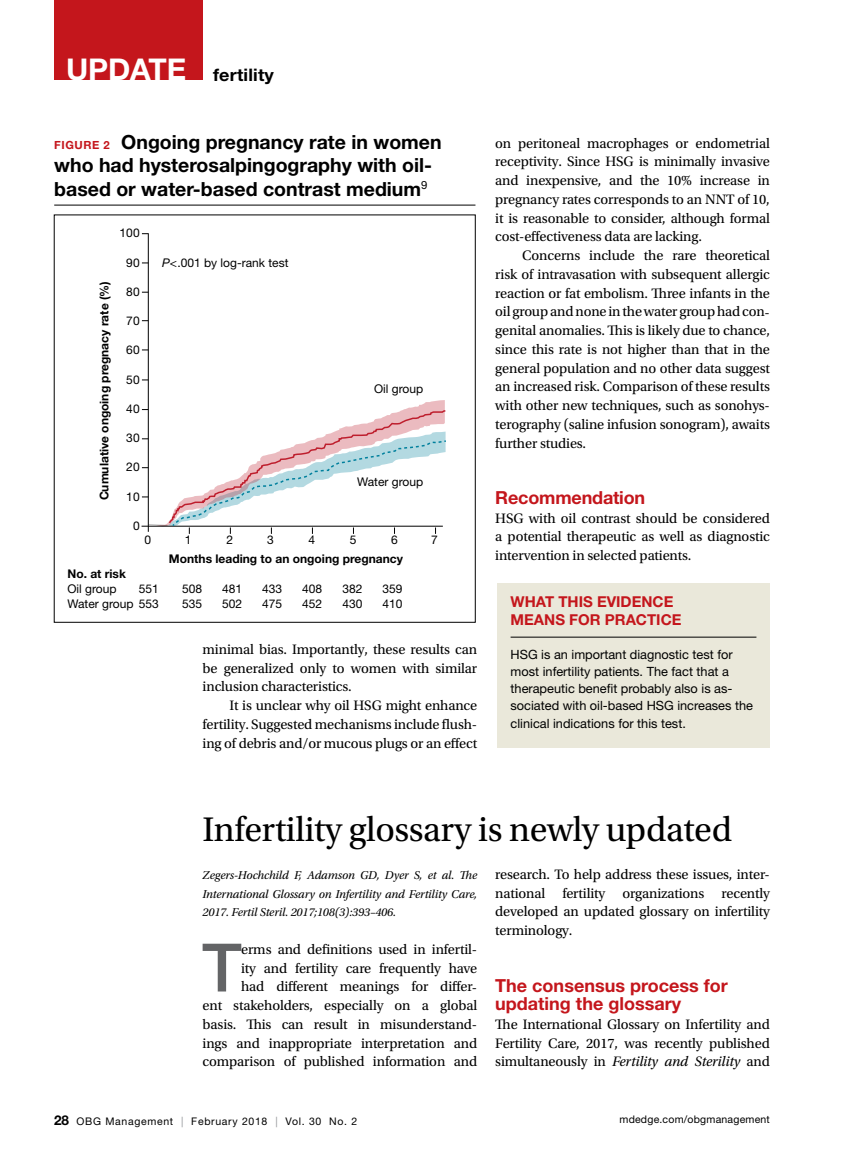
<style>
.page{position:relative;width:851px;height:1161px;background:#fff}
.page>*{position:absolute;margin:0;border:0;box-sizing:border-box;transform-origin:0 0}
.t1{font:500 66.9px "Helvetica Neue LT Std";color:#636466}
.t2{font:36px "Utopia Std";letter-spacing:-.01em;color:#000}
.t3{font:700 19.5px/23.4px "Helvetica Neue LT Std";color:#000}
.t4{font:700 18px/18.8px "Helvetica Neue LT Std";color:#c4161c}
.t5{font:700 17.25px "Helvetica Neue LT Std";letter-spacing:.01em;color:#000;scale:1.04 1}
.t6{font:700 15px/17.2px "Helvetica Neue LT Std";color:#c4161c}
.t7{font:14.4px/18.8px "Utopia Std";letter-spacing:-.01em;color:#000;text-align:justify}
.t8{font:12.75px/17.2px "Helvetica Neue LT Std";color:#000}
.t9{font:italic 12px/18.8px "Utopia Std";letter-spacing:-.01em;color:#000;text-align:justify}
.t10{font:12px/15px "Helvetica Neue LT Std";color:#000}
.t11{font:700 12px "Helvetica Neue LT Std";color:#000}
.t12{font:10.5px "Helvetica Neue LT Std";letter-spacing:.065em;color:#000}
.t13{font:10.5px "Helvetica Neue LT Std";letter-spacing:.02em;color:#000}
.s1{font-size:30px;color:#fff}
.s2{font-size:11.25px;color:#c4161c}
.s3{font-style:italic}
.s4{font-weight:700;font-size:13.5px}
.s5{color:#939598}
</style>
<div class="page">
<div style="left:54px;top:0;width:148px;height:80px;background:#c4161c"></div>
<hr style="left:54px;top:205px;width:421px;height:1px;background:#000">
<hr style="left:148px;top:233px;width:1px;height:299px;background:#000">
<hr style="left:141px;top:526px;width:302px;height:1px;background:#000">
<svg style="left:142px;top:400px;width:304px;height:134px"></svg>
<div style="left:497px;top:583px;width:273px;height:164px;background:#eae8da"></div>
<hr style="left:510px;top:637px;width:246px;height:1px;background:#000">
<p class="t5" style="left:66px;top:64px;width:201px"><span class="s1">UPDATE</span> fertility</p>
<h3 class="t3" style="left:54px;top:130px;width:389px"><span class="s2">FIGURE 2</span> Ongoing pregnancy rate in women who had hysterosalpingography with oil&shy;based or water-based contrast medium<sup>9</sup></h3>
<p class="t10" style="left:120px;top:226px;width:22px">100</p>
<p class="t10" style="left:126px;top:255px;width:15px">90</p>
<p class="t10" style="left:126px;top:284px;width:15px">80</p>
<p class="t10" style="left:126px;top:313px;width:15px">70</p>
<p class="t10" style="left:126px;top:343px;width:15px">60</p>
<p class="t10" style="left:126px;top:372px;width:15px">50</p>
<p class="t10" style="left:126px;top:401px;width:15px">40</p>
<p class="t10" style="left:126px;top:430px;width:15px">30</p>
<p class="t10" style="left:126px;top:460px;width:15px">20</p>
<p class="t10" style="left:126px;top:489px;width:15px">10</p>
<p class="t10" style="left:133px;top:518px;width:8px">0</p>
<p class="t10" style="left:145px;top:532px;width:8px">0</p>
<p class="t10" style="left:185px;top:532px;width:8px">1</p>
<p class="t10" style="left:226px;top:532px;width:8px">2</p>
<p class="t10" style="left:267px;top:532px;width:8px">3</p>
<p class="t10" style="left:308px;top:532px;width:8px">4</p>
<p class="t10" style="left:350px;top:532px;width:8px">5</p>
<p class="t10" style="left:391px;top:532px;width:8px">6</p>
<p class="t10" style="left:431px;top:532px;width:8px">7</p>
<p class="t11" style="left:169px;top:551px;width:236px">Months leading to an ongoing pregnancy</p>
<p class="t10" style="left:162px;top:255px;width:128px"><span class="s3">P</span>&lt;.001 by log-rank test</p>
<p class="t11" style="left:97px;top:500px;width:221px;rotate:-90deg">Cumulative ongoing pregnacy rate (%)</p>
<p class="t10" style="left:374px;top:381px;width:51px">Oil group</p>
<p class="t10" style="left:357px;top:475px;width:68px">Water group</p>
<p class="t11" style="left:67px;top:566px;width:60px">No. at risk</p>
<p class="t10" style="left:67px;top:581px;width:93px">Oil group<br>Water group 553</p>
<p class="t10" style="left:139px;top:581px;width:22px">551</p>
<p class="t10" style="left:182px;top:581px;width:22px">508</p>
<p class="t10" style="left:222px;top:581px;width:22px">481</p>
<p class="t10" style="left:262px;top:581px;width:22px">433</p>
<p class="t10" style="left:302px;top:581px;width:22px">408</p>
<p class="t10" style="left:342px;top:581px;width:22px">382</p>
<p class="t10" style="left:382px;top:581px;width:22px">359</p>
<p class="t10" style="left:182px;top:596px;width:22px">535</p>
<p class="t10" style="left:222px;top:596px;width:22px">502</p>
<p class="t10" style="left:262px;top:596px;width:22px">475</p>
<p class="t10" style="left:302px;top:596px;width:22px">452</p>
<p class="t10" style="left:342px;top:596px;width:22px">430</p>
<p class="t10" style="left:382px;top:596px;width:22px">410</p>
<p class="t7" style="left:202px;top:640px;width:276px">minimal bias. Importantly, these results can be generalized only to women with similar inclusion characteristics.</p>
<p class="t7" style="left:202px;top:696px;width:276px;text-indent:27px">It is unclear why oil HSG might enhance fertility. Suggested mechanisms include flush&shy;ing of debris and/or mucous plugs or an effect</p>
<p class="t7" style="left:495px;top:134px;width:276px">on peritoneal macrophages or endometrial receptivity. Since HSG is minimally invasive and inexpensive, and the 10% increase in pregnancy rates corresponds to an NNT of 10, it is reasonable to consider, although formal cost-effectiveness data are lacking.</p>
<p class="t7" style="left:495px;top:246px;width:276px;text-indent:27px">Concerns include the rare theoretical risk of intravasation with subsequent allergic reaction or fat embolism. Three infants in the oil group and none in the water group had con&shy;genital anomalies. This is likely due to chance, since this rate is not higher than that in the general population and no other data suggest an increased risk. Comparison of these results with other new techniques, such as sonohys&shy;terography (saline infusion sonogram), awaits further studies.</p>
<p class="t4" style="left:495px;top:488px;width:151px">Recommendation</p>
<p class="t7" style="left:495px;top:509px;width:276px">HSG with oil contrast should be considered a potential therapeutic as well as diagnostic intervention in selected patients.</p>
<p class="t6" style="left:510px;top:593px;width:172px">WHAT THIS EVIDENCE<br>MEANS FOR PRACTICE</p>
<p class="t8" style="left:510px;top:645px;width:244px">HSG is an important diagnostic test for most infertility patients. The fact that a therapeutic benefit probably also is as&shy;sociated with oil-based HSG increases the clinical indications for this test.</p>
<h2 class="t2" style="left:202px;top:810px;width:531px">Infertility glossary is newly updated</h2>
<p class="t9" style="left:202px;top:866px;width:276px">Zegers-Hochchild F, Adamson GD, Dyer S, et al. The International Glossary on Infertility and Fertility Care, 2017. Fertil Steril. 2017;108(3):393–406.</p>
<h1 class="t1" style="left:202px;top:928px;width:41px">T</h1>
<p class="t7" style="left:495px;top:865px;width:276px">research. To help address these issues, inter&shy;national fertility organizations recently developed an updated glossary on infertility terminology.</p>
<p class="t7" style="left:202px;top:940px;width:276px;text-align:right">erms and definitions used in infertil-<br>ity and fertility care frequently have<br>had different meanings for differ-<br>ent stakeholders, especially on a global basis. This can result in misunderstand&shy;ings and inappropriate interpretation and comparison of published information and</p>
<p class="t4" style="left:495px;top:975px;width:234px">The consensus process for updating the glossary</p>
<p class="t7" style="left:495px;top:1015px;width:276px">The International Glossary on Infertility and Fertility Care, 2017, was recently published simultaneously in <span class="s3">Fertility and Sterility</span> and</p>
<p class="t12" style="left:54px;top:1115px;width:305px"><span class="s4">28</span> OBG Management <span class="s5">|</span> February 2018 <span class="s5">|</span> Vol. 30 No. 2</p>
<p class="t13" style="left:619px;top:1114px;width:152px">mdedge.com/obgmanagement</p>
</div>
